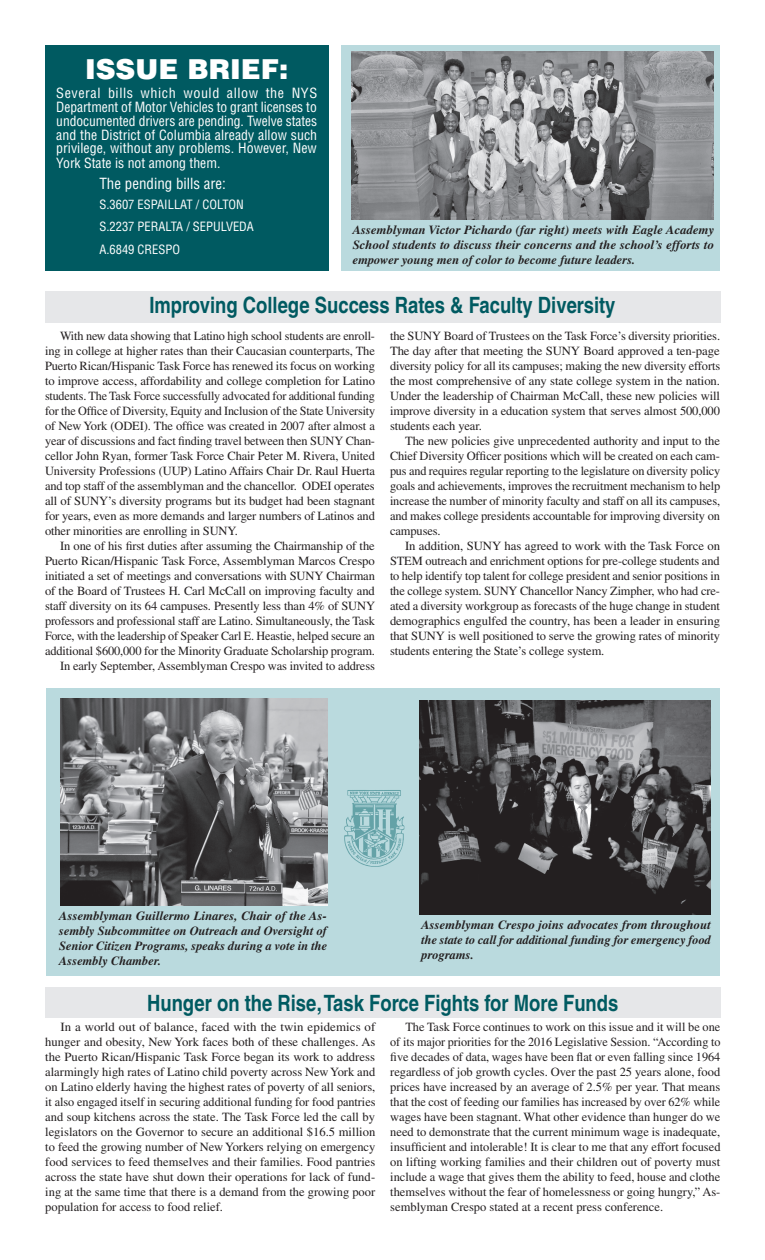
<style>
.page{position:relative;width:765px;height:1260px;background:#fff}
.page>*{position:absolute;margin:0;border:0;box-sizing:border-box;transform-origin:0 0}
.Headline{font:900 27.5px "Helvetica";color:#fff}
.Headline-2{font:700 condensed 22.5px "Helvetica";color:#005a61}
.Body_text{font:condensed 15px "Helvetica";color:#fff}
.Body_text-2{font:condensed 13.75px/13.8px "Helvetica";color:#fff;text-align:justify}
.Body_text-3{font:12.5px/15px "Times";letter-spacing:-.01em;color:#231f20;text-align:justify}
.t1{font:italic 700 12.5px/15px "Times";color:#231f20;text-align:justify}
.Body_text-4{font:condensed 12.5px "Helvetica";color:#fff}
</style>
<div class="page">
<div style="left:45px;top:291px;width:675px;height:31px;background:#e6e7e9"></div>
<div style="left:45px;top:987px;width:675px;height:31px;background:#e6e7e9"></div>
<div style="left:341px;top:46px;width:378px;height:225px;background:#badade"></div>
<div style="left:46px;top:688px;width:674px;height:288px;background:#badade"></div>
<img style="left:344px;top:790px;width:61px;height:77px">
<img style="left:352px;top:52px;width:361px;height:168px">
<img style="left:60px;top:698px;width:267px;height:208px">
<img style="left:419px;top:701px;width:292px;height:213px">
<div style="left:45px;top:46px;width:283px;height:225px;background:#005a61"></div>
<p class="Headline" style="left:85px;top:51px;width:205px">ISSUE BRIEF:</p>
<p class="Body_text-2" style="left:56px;top:86px;width:262px">Several bills which would allow the NYS Department of Motor Vehicles to grant licenses to undocumented drivers are pending. Twelve states and the District of Columbia already allow such privilege, without any problems. However, New</p>
<p class="Body_text-2" style="left:56px;top:156px;width:166px">York State is not among them.</p>
<p class="Body_text" style="left:99px;top:174px;width:128px">The pending bills are:</p>
<p class="Body_text-4" style="left:99px;top:197px;width:146px">S.3607 ESPAILLAT / COLTON</p>
<p class="Body_text-4" style="left:99px;top:219px;width:156px">S.2237 PERALTA / SEPULVEDA</p>
<p class="Body_text-4" style="left:99px;top:242px;width:82px">A.6849 CRESPO</p>
<p class="t1" style="left:353px;top:222px;width:363px">Assemblyman Victor Pichardo (far right) meets with Eagle Academy School students to discuss their concerns and the school’s efforts to empower young men of color to become future leaders.</p>
<p class="Headline-2" style="left:149px;top:292px;width:468px">Improving College Success Rates &amp; Faculty Diversity</p>
<p class="Body_text-3" style="left:45px;top:328px;width:332px;text-indent:15px">With new data showing that Latino high school students are enroll&shy;ing in college at higher rates than their Caucasian counterparts, The Puerto Rican/Hispanic Task Force has renewed its focus on working to improve access, affordability and college completion for Latino students. The Task Force successfully advocated for additional funding for the Office of Diversity, Equity and Inclusion of the State University of New York (ODEI). The office was created in 2007 after almost a year of discussions and fact finding travel between then SUNY Chan&shy;cellor John Ryan, former Task Force Chair Peter M. Rivera, United University Professions (UUP) Latino Affairs Chair Dr. Raul Huerta and top staff of the assemblyman and the chancellor. ODEI operates all of SUNY’s diversity programs but its budget had been stagnant for years, even as more demands and larger numbers of Latinos and other minorities are enrolling in SUNY.</p>
<p class="Body_text-3" style="left:45px;top:538px;width:332px;text-indent:15px">In one of his first duties after assuming the Chairmanship of the Puerto Rican/Hispanic Task Force, Assemblyman Marcos Crespo initiated a set of meetings and conversations with SUNY Chairman of the Board of Trustees H. Carl McCall on improving faculty and staff diversity on its 64 campuses. Presently less than 4% of SUNY professors and professional staff are Latino. Simultaneously, the Task Force, with the leadership of Speaker Carl E. Heastie, helped secure an additional $600,000 for the Minority Graduate Scholarship program.</p>
<p class="Body_text-3" style="left:60px;top:658px;width:316px">In early September, Assemblyman Crespo was invited to address</p>
<p class="Body_text-3" style="left:390px;top:328px;width:332px">the SUNY Board of Trustees on the Task Force’s diversity priorities.<br>The day after that meeting the SUNY Board approved a ten-page diversity policy for all its campuses; making the new diversity efforts the most comprehensive of any state college system in the nation.<br>Under the leadership of Chairman McCall, these new policies will improve diversity in a education system that serves almost 500,000 students each year.</p>
<p class="Body_text-3" style="left:390px;top:433px;width:332px;text-indent:15px">The new policies give unprecedented authority and input to the Chief Diversity Officer positions which will be created on each cam&shy;pus and requires regular reporting to the legislature on diversity policy goals and achievements, improves the recruitment mechanism to help increase the number of minority faculty and staff on all its campuses, and makes college presidents accountable for improving diversity on campuses.</p>
<p class="Body_text-3" style="left:390px;top:538px;width:332px;text-indent:15px">In addition, SUNY has agreed to work with the Task Force on STEM outreach and enrichment options for pre-college students and to help identify top talent for college president and senior positions in the college system. SUNY Chancellor Nancy Zimpher, who had cre&shy;ated a diversity workgroup as forecasts of the huge change in student demographics engulfed the country, has been a leader in ensuring that SUNY is well positioned to serve the growing rates of minority students entering the State’s college system.</p>
<p class="t1" style="left:59px;top:909px;width:269px">Assemblyman Guillermo Linares, Chair of the As&shy;sembly Subcommittee on Outreach and Oversight of Senior Citizen Programs, speaks during a vote in the Assembly Chamber.</p>
<p class="t1" style="left:421px;top:917px;width:291px">Assemblyman Crespo joins advocates from throughout the state to call for additional funding for emergency food programs.</p>
<p class="Headline-2" style="left:147px;top:989px;width:473px">Hunger on the Rise, Task Force Fights for More Funds</p>
<p class="Body_text-3" style="left:45px;top:1020px;width:332px;text-indent:15px">In a world out of balance, faced with the twin epidemics of hunger and obesity, New York faces both of these challenges. As the Puerto Rican/Hispanic Task Force began its work to address alarmingly high rates of Latino child poverty across New York and on Latino elderly having the highest rates of poverty of all seniors, it also engaged itself in securing additional funding for food pantries and soup kitchens across the state. The Task Force led the call by legislators on the Governor to secure an additional $16.5 million to feed the growing number of New Yorkers relying on emergency food services to feed themselves and their families. Food pantries across the state have shut down their operations for lack of fund&shy;ing at the same time that there is a demand from the growing poor population for access to food relief.</p>
<p class="Body_text-3" style="left:390px;top:1020px;width:332px;text-indent:15px">The Task Force continues to work on this issue and it will be one of its major priorities for the 2016 Legislative Session. “According to five decades of data, wages have been flat or even falling since 1964 regardless of job growth cycles. Over the past 25 years alone, food prices have increased by an average of 2.5% per year. That means that the cost of feeding our families has increased by over 62% while wages have been stagnant. What other evidence than hunger do we need to demonstrate that the current minimum wage is inadequate, insufficient and intolerable! It is clear to me that any effort focused on lifting working families and their children out of poverty must include a wage that gives them the ability to feed, house and clothe themselves without the fear of homelessness or going hungry,” As&shy;semblyman Crespo stated at a recent press conference.</p>
</div>
